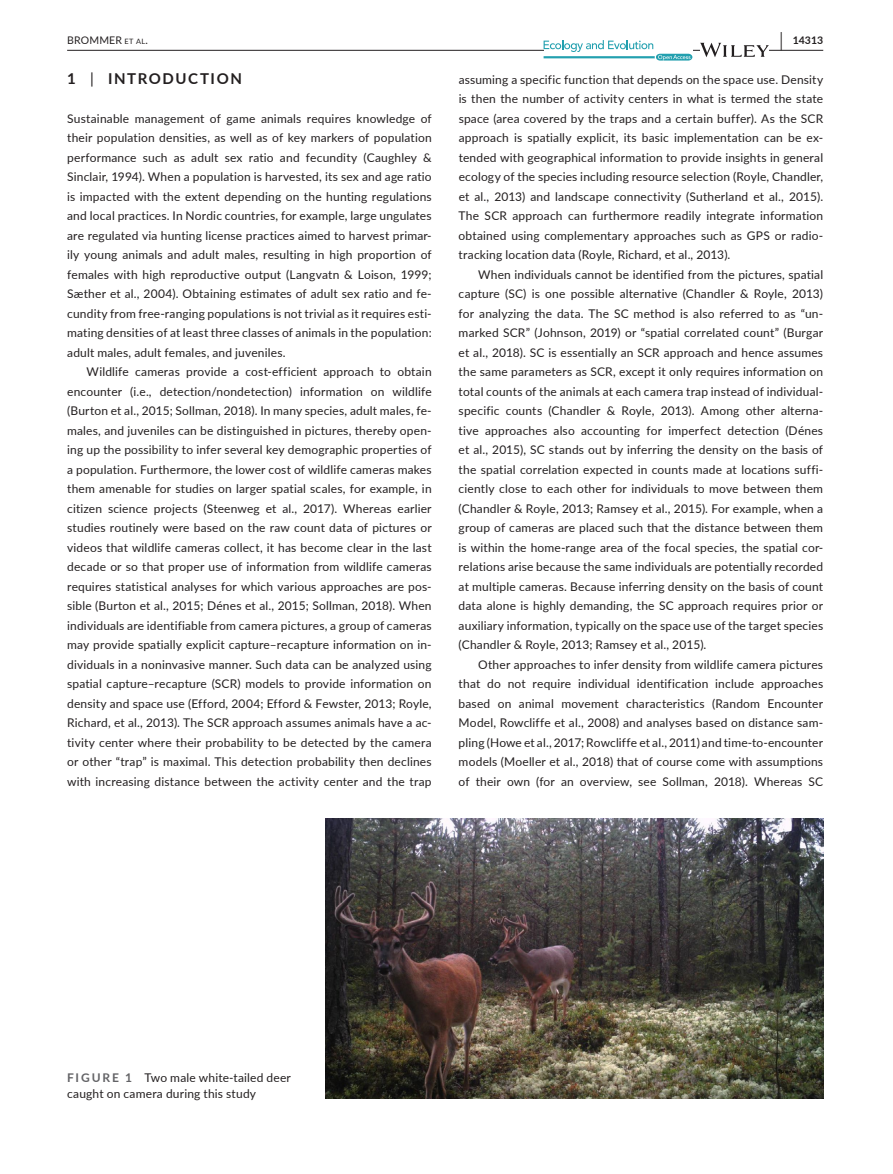
<style>
.page{position:relative;width:893px;height:1174px;background:#fff}
.page>*{position:absolute;margin:0;border:0;box-sizing:border-box;transform-origin:0 0}
.t1{font:700 19.5px "Lato";color:#231f20;scale:.48 1}
.t2{font:700 15px "Lato";letter-spacing:.105em;color:#231f20}
.t3{font:12px/19.5px "Lato";letter-spacing:.015em;color:#231f20;text-align:justify}
.t4{font:10.5px "Lato";letter-spacing:.015em;color:#231f20}
.t5{font:700 10.5px "Lato";color:#231f20}
.s1{font-size:7.35px}
.s2{font-weight:400}
.s3{font-weight:700;color:#636366}
</style>
<div class="page">
<hr style="left:67px;top:50px;width:756px;height:1px;background:#231f20">
<svg style="left:544px;top:40px;width:148px;height:21px"></svg>
<svg style="left:700px;top:43px;width:69px;height:14px"></svg>
<img style="left:326px;top:818px;width:497px;height:280px">
<h1 class="t1" style="left:780px;top:25px;width:7px">|</h1>
<p class="t4" style="left:67px;top:33px;width:82px">BROMMER <span class="s1">et al</span>.</p>
<p class="t5" style="left:793px;top:33px;width:32px">14313</p>
<p class="t2" style="left:67px;top:67px;width:176px">1 <span class="s2">|</span> INTRODUCTION</p>
<p class="t3" style="left:67px;top:108px;width:366px">Sustainable management of game animals requires knowledge of their population densities, as well as of key markers of population performance such as adult sex ratio and fecundity (Caughley &amp; Sinclair, 1994). When a population is harvested, its sex and age ratio is impacted with the extent depending on the hunting regulations and local practices. In Nordic countries, for example, large ungulates are regulated via hunting license practices aimed to harvest primar&shy;ily young animals and adult males, resulting in high proportion of females with high reproductive output (Langvatn &amp; Loison, 1999; Sæther et al., 2004). Obtaining estimates of adult sex ratio and fe&shy;cundity from free-ranging populations is not trivial as it requires esti&shy;mating densities of at least three classes of animals in the population: adult males, adult females, and juveniles.</p>
<p class="t3" style="left:67px;top:362px;width:366px;text-indent:20px">Wildlife cameras provide a cost-efficient approach to obtain encounter (i.e., detection/nondetection) information on wildlife (Burton et al., 2015; Sollman, 2018). In many species, adult males, fe&shy;males, and juveniles can be distinguished in pictures, thereby open&shy;ing up the possibility to infer several key demographic properties of a population. Furthermore, the lower cost of wildlife cameras makes them amenable for studies on larger spatial scales, for example, in citizen science projects (Steenweg et al., 2017). Whereas earlier studies routinely were based on the raw count data of pictures or videos that wildlife cameras collect, it has become clear in the last decade or so that proper use of information from wildlife cameras requires statistical analyses for which various approaches are pos&shy;sible (Burton et al., 2015; Dénes et al., 2015; Sollman, 2018). When individuals are identifiable from camera pictures, a group of cameras may provide spatially explicit capture–recapture information on in&shy;dividuals in a noninvasive manner. Such data can be analyzed using spatial capture–recapture (SCR) models to provide information on density and space use (Efford, 2004; Efford &amp; Fewster, 2013; Royle, Richard, et al., 2013). The SCR approach assumes animals have a ac&shy;tivity center where their probability to be detected by the camera or other “trap” is maximal. This detection probability then declines with increasing distance between the activity center and the trap</p>
<p class="t3" style="left:459px;top:69px;width:366px">assuming a specific function that depends on the space use. Density is then the number of activity centers in what is termed the state space (area covered by the traps and a certain buffer). As the SCR approach is spatially explicit, its basic implementation can be ex&shy;tended with geographical information to provide insights in general ecology of the species including resource selection (Royle, Chandler, et al., 2013) and landscape connectivity (Sutherland et al., 2015).<br>The SCR approach can furthermore readily integrate information obtained using complementary approaches such as GPS or radio&shy;tracking location data (Royle, Richard, et al., 2013).</p>
<p class="t3" style="left:459px;top:264px;width:366px;text-indent:20px">When individuals cannot be identified from the pictures, spatial capture (SC) is one possible alternative (Chandler &amp; Royle, 2013) for analyzing the data. The SC method is also referred to as “un&shy;marked SCR” (Johnson, 2019) or “spatial correlated count” (Burgar et al., 2018). SC is essentially an SCR approach and hence assumes the same parameters as SCR, except it only requires information on total counts of the animals at each camera trap instead of individual&shy;specific counts (Chandler &amp; Royle, 2013). Among other alterna&shy;tive approaches also accounting for imperfect detection (Dénes et al., 2015), SC stands out by inferring the density on the basis of the spatial correlation expected in counts made at locations suffi&shy;ciently close to each other for individuals to move between them (Chandler &amp; Royle, 2013; Ramsey et al., 2015). For example, when a group of cameras are placed such that the distance between them is within the home-range area of the focal species, the spatial cor&shy;relations arise because the same individuals are potentially recorded at multiple cameras. Because inferring density on the basis of count data alone is highly demanding, the SC approach requires prior or auxiliary information, typically on the space use of the target species (Chandler &amp; Royle, 2013; Ramsey et al., 2015).</p>
<p class="t3" style="left:459px;top:654px;width:366px;text-indent:20px">Other approaches to infer density from wildlife camera pictures that do not require individual identification include approaches based on animal movement characteristics (Random Encounter Model, Rowcliffe et al., 2008) and analyses based on distance sam&shy;pling (Howe et al., 2017; Rowcliffe et al., 2011) and time-to-encounter models (Moeller et al., 2018) that of course come with assumptions of their own (for an overview, see Sollman, 2018). Whereas SC</p>
<p class="t3" style="left:67px;top:1068px;width:225px;line-height:16.5px"><span class="s3">FIGURE 1</span> Two male white-tailed deer caught on camera during this study</p>
</div>
